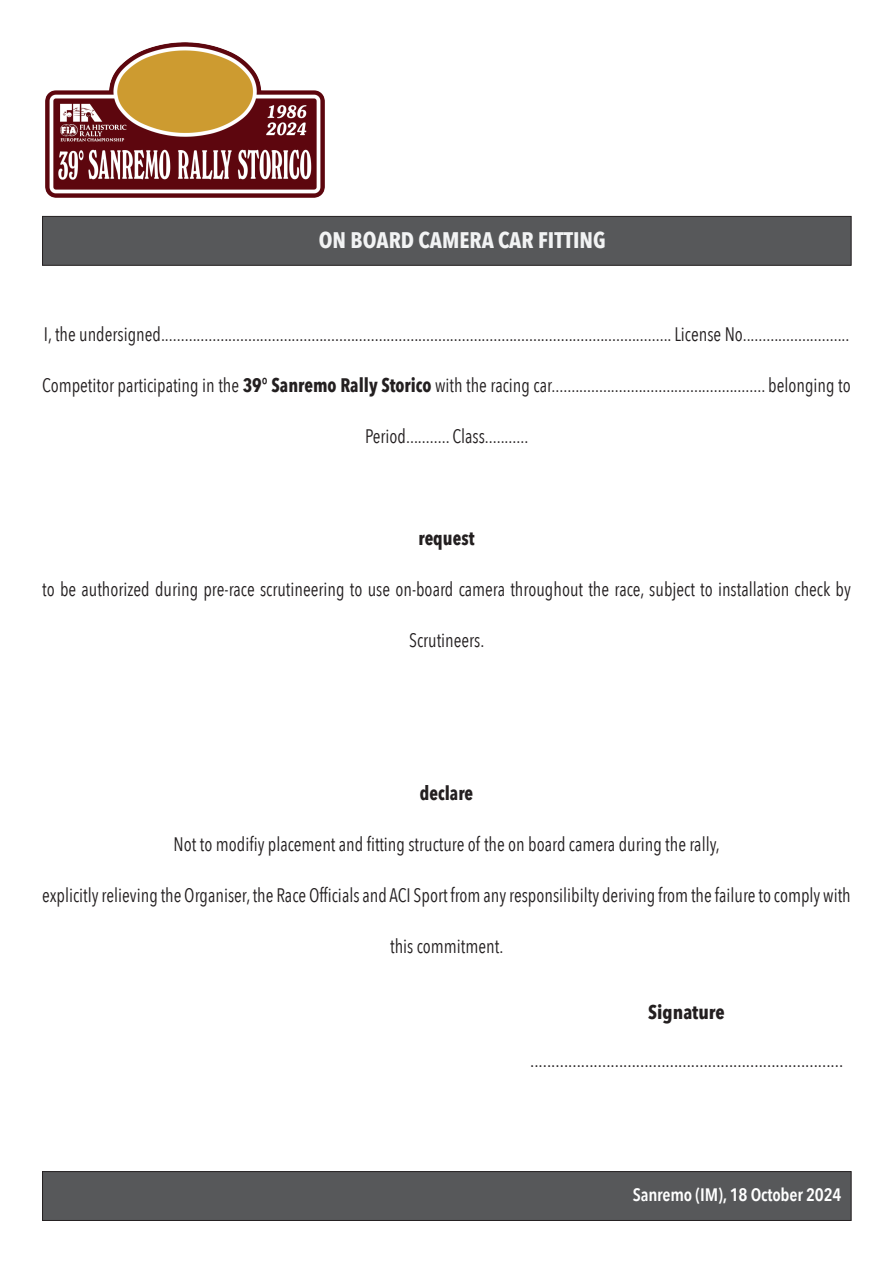
<style>
.page{position:relative;width:893px;height:1263px;background:#fff}
.page>*{position:absolute;margin:0;border:0;box-sizing:border-box;transform-origin:0 0}
.t1{font:700 22.5px "Avenir Next Condensed";color:#f2f3f4}
.t2{font:19.5px "Avenir Next Condensed";color:#231f20;scale:.94 1}
.t3{font:19.5px "Avenir Next Condensed";color:#231f20}
.t4{font:700 19.5px "Avenir Next Condensed";color:#231f20;scale:.94 1}
.t5{font:700 19.5px "Avenir Next Condensed";color:#231f20}
.t6{font:600 18px "Avenir Next Condensed";letter-spacing:-.01em;color:#fff}
.s1{font-weight:700}
</style>
<div class="page">
<div style="left:42px;top:216px;width:809px;height:50px;background:#57585a;border:1px solid #231f20"></div>
<div style="left:42px;top:1171px;width:809px;height:50px;background:#57585a;border:1px solid #231f20"></div>
<img style="left:46px;top:43px;width:278px;height:155px">
<p class="t1" style="left:319px;top:226px;width:288px">ON BOARD CAMERA CAR FITTING</p>
<p class="t2" style="left:44px;top:318px;width:858px">I, the undersigned................................................................................................................................. License No...........................</p>
<p class="t2" style="left:42px;top:368px;width:862px">Competitor participating in the <span class="s1">39° Sanremo Rally Storico</span> with the racing car...................................................... belonging to</p>
<p class="t2" style="left:365px;top:419px;width:175px">Period........... Class...........</p>
<p class="t4" style="left:418px;top:526px;width:61px">request</p>
<p class="t2" style="left:42px;top:572px;width:862px">to be authorized during pre-race scrutineering to use on-board camera throughout the race, subject to installation check by</p>
<p class="t2" style="left:409px;top:623px;width:82px">Scrutineers.</p>
<p class="t4" style="left:420px;top:781px;width:58px">declare</p>
<p class="t2" style="left:174px;top:827px;width:583px">Not to modifiy placement and fitting structure of the on board camera during the rally,</p>
<p class="t2" style="left:42px;top:878px;width:862px">explicitly relieving the Organiser, the Race Officials and ACI Sport from any responsilibilty deriving from the failure to comply with</p>
<p class="t2" style="left:390px;top:929px;width:122px">this commitment.</p>
<p class="t5" style="left:648px;top:1000px;width:78px">Signature</p>
<p class="t3" style="left:530px;top:1044px;width:315px">..........................................................................</p>
<p class="t6" style="left:633px;top:1179px;width:210px">Sanremo (IM), 18 October 2024</p>
</div>
